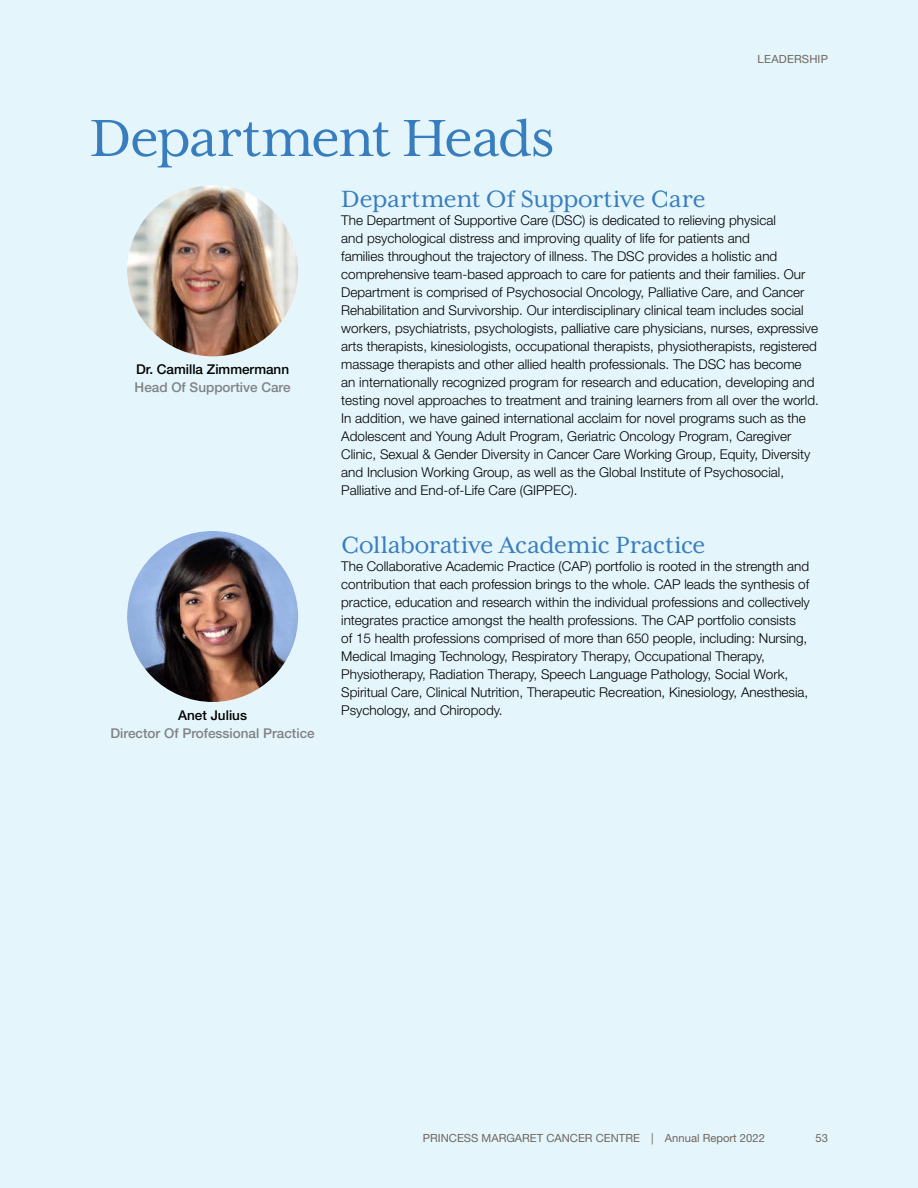
<style>
.page{position:relative;width:918px;height:1188px;background:#e4f5fb}
.page>*{position:absolute;margin:0;border:0;box-sizing:border-box;transform-origin:0 0}
.Head2{font:60px "Mrs Eaves XL Serif OT";letter-spacing:-.03em;color:#387dbd}
.Head3{font:27px "Mrs Eaves XL Serif OT";letter-spacing:-.01em;color:#387dbd}
.Body{font:300 13.5px/18px "Helvetica Neue LT Std";color:#000}
.names_titles{font:500 13.5px "Helvetica Neue LT Std";color:#808285}
.names{font:500 13.5px "Helvetica Neue LT Std";color:#000}
.Tabs{font:11.25px "Helvetica Neue LT Std";color:#6f665e}
</style>
<div class="page">
<img style="left:127px;top:185px;width:171px;height:171px;border-radius:85px">
<img style="left:127px;top:531px;width:171px;height:171px;border-radius:86px">
<p class="Head2" style="left:90px;top:106px;width:466px">Department Heads</p>
<p class="Tabs" style="left:758px;top:52px;width:72px">LEADERSHIP</p>
<p class="names" style="left:136px;top:362px;width:155px">Dr. Camilla Zimmermann</p>
<p class="names_titles" style="left:135px;top:380px;width:158px">Head Of Supportive Care</p>
<p class="names" style="left:178px;top:707px;width:70px">Anet Julius</p>
<p class="names_titles" style="left:111px;top:725px;width:206px">Director Of Professional Practice</p>
<p class="Head3" style="left:341px;top:184px;width:366px">Department Of Supportive Care</p>
<p class="Body" style="left:341px;top:211px;width:479px">The Department of Supportive Care (DSC) is dedicated to relieving physical<br>and psychological distress and improving quality of life for patients and<br>families throughout the trajectory of illness. The DSC provides a holistic and comprehensive team-based approach to care for patients and their families. Our Department is comprised of Psychosocial Oncology, Palliative Care, and Cancer Rehabilitation and Survivorship. Our interdisciplinary clinical team includes social workers, psychiatrists, psychologists, palliative care physicians, nurses, expressive arts therapists, kinesiologists, occupational therapists, physiotherapists, registered massage therapists and other allied health professionals. The DSC has become an internationally recognized program for research and education, developing and testing novel approaches to treatment and training learners from all over the world.<br>In addition, we have gained international acclaim for novel programs such as the Adolescent and Young Adult Program, Geriatric Oncology Program, Caregiver Clinic, Sexual &amp; Gender Diversity in Cancer Care Working Group, Equity, Diversity and Inclusion Working Group, as well as the Global Institute of Psychosocial, Palliative and End-of-Life Care (GIPPEC).</p>
<p class="Head3" style="left:341px;top:530px;width:366px">Collaborative Academic Practice</p>
<p class="Body" style="left:341px;top:557px;width:470px">The Collaborative Academic Practice (CAP) portfolio is rooted in the strength and contribution that each profession brings to the whole. CAP leads the synthesis of practice, education and research within the individual professions and collectively integrates practice amongst the health professions. The CAP portfolio consists of 15 health professions comprised of more than 650 people, including: Nursing, Medical Imaging Technology, Respiratory Therapy, Occupational Therapy, Physiotherapy, Radiation Therapy, Speech Language Pathology, Social Work, Spiritual Care, Clinical Nutrition, Therapeutic Recreation, Kinesiology, Anesthesia, Psychology, and Chiropody.</p>
<p class="Tabs" style="left:423px;top:1131px;width:344px">PRINCESS MARGARET CANCER CENTRE | Annual Report 2022</p>
<p class="Tabs" style="left:815px;top:1131px;width:14px">53</p>
</div>
